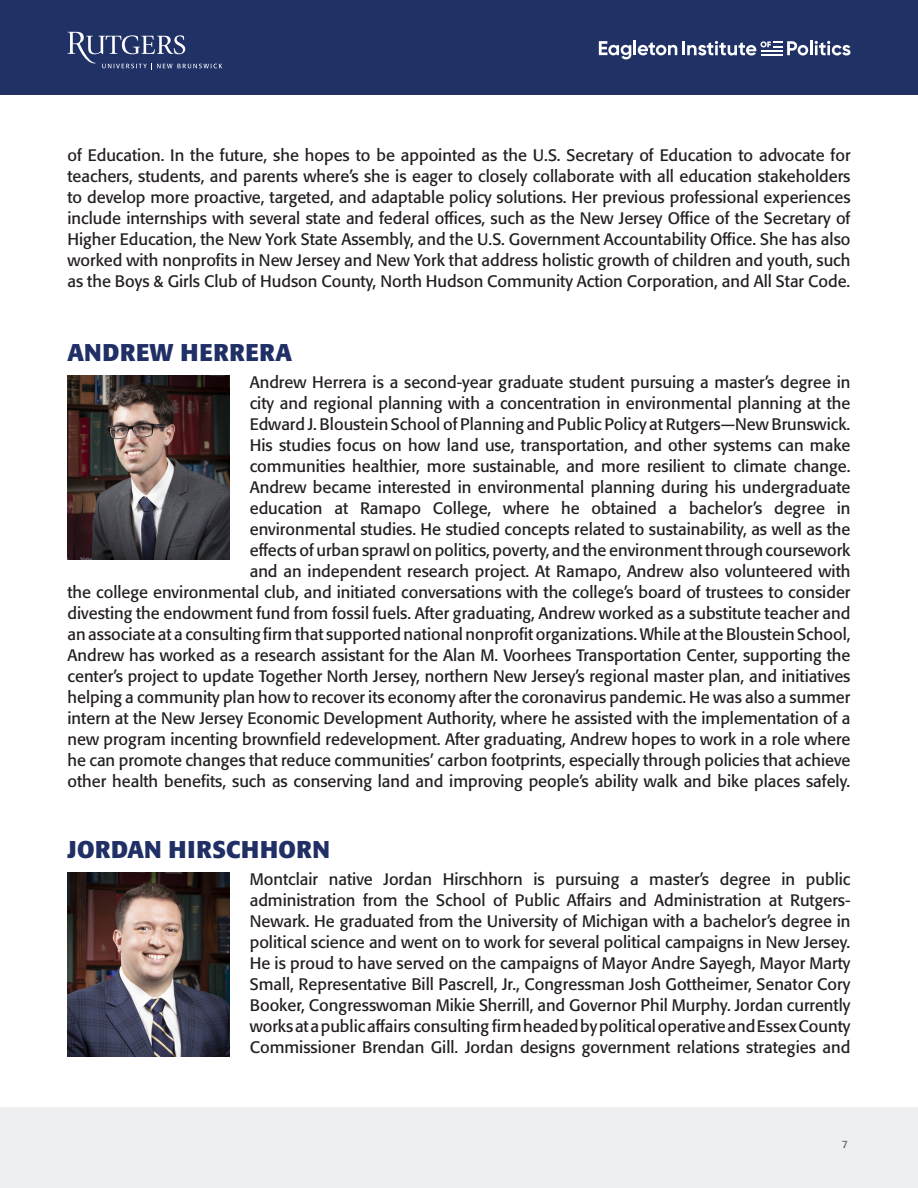
<style>
.page{position:relative;width:918px;height:1188px;background:#fff}
.page>*{position:absolute;margin:0;border:0;box-sizing:border-box;transform-origin:0 0}
.Bodycopy{font:700 24px "Formata BQ";letter-spacing:.02em;color:#203066}
.Bodycopy-2{font:16.5px/21px "Formata BQ";color:#241f21;text-align:justify}
.t1{font:10.5px "Formata BQ";color:#5c5c5f}
</style>
<div class="page">
<div style="left:0;top:1108px;width:918px;height:80px;background:#edeff1"></div>
<div style="left:0;top:0;width:918px;height:94px;background:#203166"></div>
<svg style="left:67px;top:31px;width:155px;height:39px"></svg>
<svg style="left:599px;top:41px;width:32px;height:18px"></svg>
<hr style="left:633px;top:41px;width:3px;height:14px;background:#fff">
<svg style="left:638px;top:42px;width:39px;height:14px"></svg>
<hr style="left:810px;top:41px;width:3px;height:14px;background:#fff">
<svg style="left:815px;top:41px;width:35px;height:15px"></svg>
<hr style="left:682px;top:41px;width:3px;height:14px;background:#fff">
<svg style="left:687px;top:41px;width:121px;height:15px"></svg>
<img style="left:68px;top:375px;width:162px;height:184px">
<img style="left:68px;top:872px;width:162px;height:184px">
<p class="Bodycopy-2" style="left:68px;top:145px;width:785px">of Education. In the future, she hopes to be appointed as the U.S. Secretary of Education to advocate for teachers, students, and parents where’s she is eager to closely collaborate with all education stakeholders to develop more proactive, targeted, and adaptable policy solutions. Her previous professional experiences include internships with several state and federal offices, such as the New Jersey Office of the Secretary of Higher Education, the New York State Assembly, and the U.S. Government Accountability Office. She has also worked with nonprofits in New Jersey and New York that address holistic growth of children and youth, such as the Boys &amp; Girls Club of Hudson County, North Hudson Community Action Corporation, and All Star Code.</p>
<p class="Bodycopy" style="left:68px;top:337px;width:226px">ANDREW HERRERA</p>
<p class="Bodycopy-2" style="left:68px;top:371px;width:785px;text-align:right">Andrew Herrera is a second-year graduate student pursuing a master’s degree in<br>city and regional planning with a concentration in environmental planning at the<br>Edward J. Bloustein School of Planning and Public Policy at Rutgers—New Brunswick.<br>His studies focus on how land use, transportation, and other systems can make<br>communities healthier, more sustainable, and more resilient to climate change.<br>Andrew became interested in environmental planning during his undergraduate<br>education at Ramapo College, where he obtained a bachelor’s degree in<br>environmental studies. He studied concepts related to sustainability, as well as the<br>effects of urban sprawl on politics, poverty, and the environment through coursework<br>and an independent research project. At Ramapo, Andrew also volunteered with<br>the college environmental club, and initiated conversations with the college’s board of trustees to consider divesting the endowment fund from fossil fuels. After graduating, Andrew worked as a substitute teacher and an associate at a consulting firm that supported national nonprofit organizations. While at the Bloustein School, Andrew has worked as a research assistant for the Alan M. Voorhees Transportation Center, supporting the center’s project to update Together North Jersey, northern New Jersey’s regional master plan, and initiatives helping a community plan how to recover its economy after the coronavirus pandemic. He was also a summer intern at the New Jersey Economic Development Authority, where he assisted with the implementation of a new program incenting brownfield redevelopment. After graduating, Andrew hopes to work in a role where he can promote changes that reduce communities’ carbon footprints, especially through policies that achieve other health benefits, such as conserving land and improving people’s ability walk and bike places safely.</p>
<p class="Bodycopy" style="left:68px;top:834px;width:264px">JORDAN HIRSCHHORN</p>
<p class="Bodycopy-2" style="left:250px;top:868px;width:602px">Montclair native Jordan Hirschhorn is pursuing a master’s degree in public administration from the School of Public Affairs and Administration at Rutgers-Newark. He graduated from the University of Michigan with a bachelor’s degree in political science and went on to work for several political campaigns in New Jersey.<br>He is proud to have served on the campaigns of Mayor Andre Sayegh, Mayor Marty Small, Representative Bill Pascrell, Jr., Congressman Josh Gottheimer, Senator Cory Booker, Congresswoman Mikie Sherrill, and Governor Phil Murphy. Jordan currently works at a public affairs consulting firm headed by political operative and Essex County Commissioner Brendan Gill. Jordan designs government relations strategies and</p>
<p class="t1" style="left:842px;top:1138px;width:8px">7</p>
</div>
